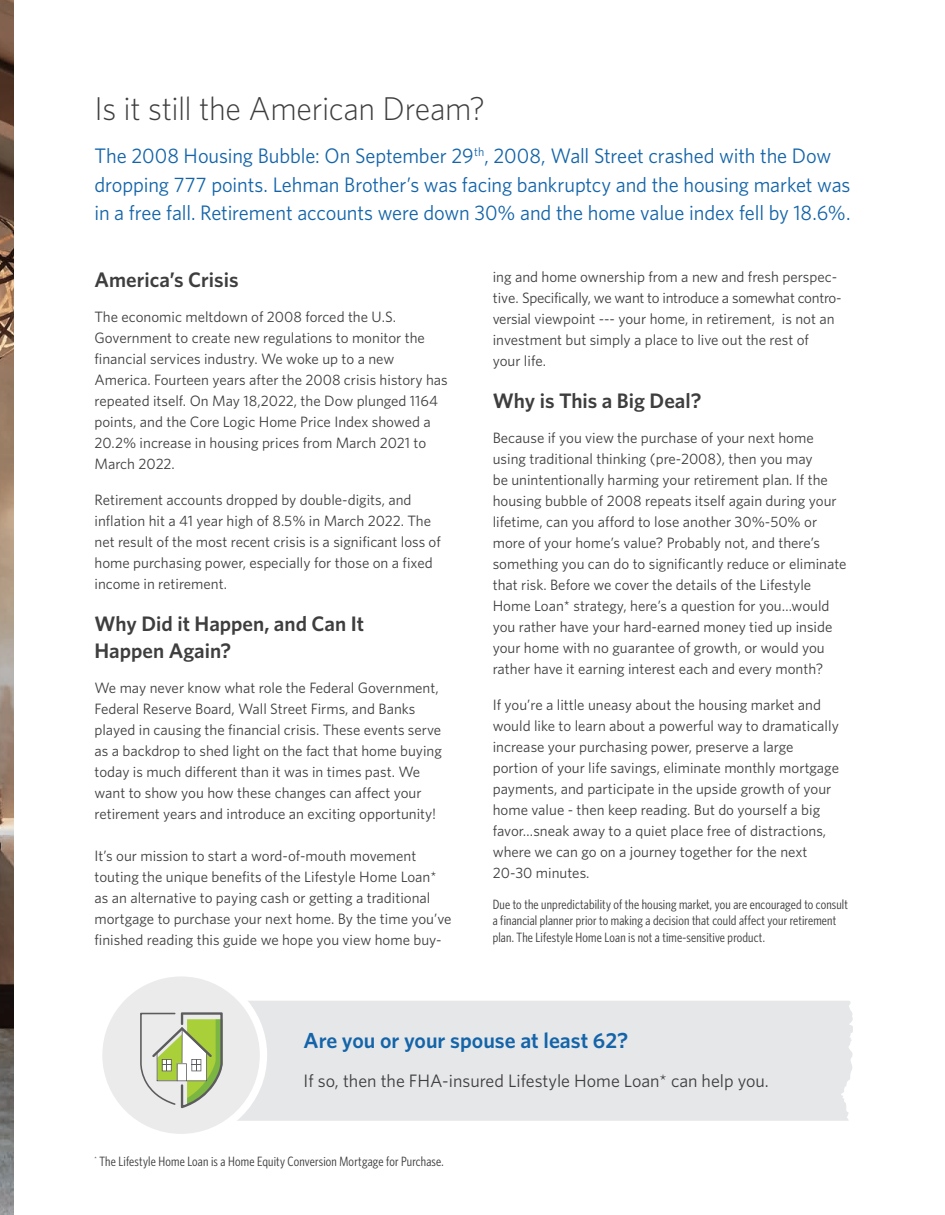
<style>
.page{position:relative;width:945px;height:1215px;background:#fff}
.page>*{position:absolute;margin:0;border:0;box-sizing:border-box;transform-origin:0 0}
.t1{font:300 33px "Whitney";letter-spacing:-.01em;color:#3e3e3f}
.t2{font:600 21.75px "Whitney";color:#1364a9}
.t3{font:21px/28.5px "Whitney";letter-spacing:-.005em;color:#1364a9}
.t4{font:600 21px/27px "Whitney";color:#3e3e3f}
.t5{font:18px "Whitney";color:#3e3e3f}
.t6{font:15px/21px "Whitney";color:#3e3e3f}
.t7{font:13.5px/16.5px "Whitney Condensed";letter-spacing:.01em;color:#3e3e3f}
</style>
<div class="page">
<img style="left:0;top:0;width:14px;height:1215px">
<div style="left:237px;top:1001px;width:616px;height:120px;background:#e6e7e9"></div>
<div style="left:95px;top:969px;width:172px;height:172px;background:#fff;border-radius:50%"></div>
<div style="left:102px;top:976px;width:158px;height:158px;background:#ebebec;border-radius:50%"></div>
<svg style="left:140px;top:1012px;width:83px;height:96px"></svg>
<h1 class="t1" style="left:94px;top:87px;width:392px">Is it still the American Dream?</h1>
<p class="t3" style="left:94px;top:141px;width:758px">The 2008 Housing Bubble: On September 29<sup>th</sup>, 2008, Wall Street crashed with the Dow dropping 777 points. Lehman Brother’s was facing bankruptcy and the housing market was in a free fall. Retirement accounts were down 30% and the home value index fell by 18.6%.</p>
<h3 class="t4" style="left:94px;top:266px;width:146px">America’s Crisis</h3>
<p class="t6" style="left:94px;top:306px;width:355px">The economic meltdown of 2008 forced the U.S.<br>Government to create new regulations to monitor the financial services industry. We woke up to a new America. Fourteen years after the 2008 crisis history has repeated itself. On May 18,2022, the Dow plunged 1164 points, and the Core Logic Home Price Index showed a 20.2% increase in housing prices from March 2021 to March 2022.</p>
<p class="t6" style="left:94px;top:489px;width:348px">Retirement accounts dropped by double-digits, and inflation hit a 41 year high of 8.5% in March 2022. The net result of the most recent crisis is a significant loss of home purchasing power, especially for those on a fixed income in retirement.</p>
<h3 class="t4" style="left:94px;top:609px;width:271px">Why Did it Happen, and Can It<br>Happen Again?</h3>
<p class="t6" style="left:94px;top:677px;width:349px">We may never know what role the Federal Government, Federal Reserve Board, Wall Street Firms, and Banks played in causing the financial crisis. These events serve as a backdrop to shed light on the fact that home buying today is much different than it was in times past. We want to show you how these changes can affect your retirement years and introduce an exciting opportunity!</p>
<p class="t6" style="left:94px;top:845px;width:359px">It’s our mission to start a word-of-mouth movement touting the unique benefits of the Lifestyle Home Loan* as an alternative to paying cash or getting a traditional mortgage to purchase your next home. By the time you’ve finished reading this guide we hope you view home buy-</p>
<p class="t6" style="left:493px;top:266px;width:350px">ing and home ownership from a new and fresh perspec&shy;tive. Specifically, we want to introduce a somewhat contro&shy;versial viewpoint --- your home, in retirement, is not an investment but simply a place to live out the rest of<br>your life.</p>
<h3 class="t4" style="left:493px;top:386px;width:210px">Why is This a Big Deal?</h3>
<p class="t6" style="left:493px;top:427px;width:355px">Because if you view the purchase of your next home using traditional thinking (pre-2008), then you may<br>be unintentionally harming your retirement plan. If the housing bubble of 2008 repeats itself again during your lifetime, can you afford to lose another 30%-50% or more of your home’s value? Probably not, and there’s something you can do to significantly reduce or eliminate that risk. Before we cover the details of the Lifestyle Home Loan* strategy, here’s a question for you…would you rather have your hard-earned money tied up inside your home with no guarantee of growth, or would you rather have it earning interest each and every month?</p>
<p class="t6" style="left:493px;top:694px;width:348px">If you’re a little uneasy about the housing market and would like to learn about a powerful way to dramatically increase your purchasing power, preserve a large portion of your life savings, eliminate monthly mortgage payments, and participate in the upside growth of your home value - then keep reading. But do yourself a big favor…sneak away to a quiet place free of distractions, where we can go on a journey together for the next 20-30 minutes.</p>
<p class="t7" style="left:493px;top:896px;width:357px">Due to the unpredictability of the housing market, you are encouraged to consult a financial planner prior to making a decision that could affect your retirement plan. The Lifestyle Home Loan is not a time-sensitive product.</p>
<h2 class="t2" style="left:304px;top:1026px;width:326px">Are you or your spouse at least 62?</h2>
<p class="t5" style="left:304px;top:1069px;width:467px">If so, then the FHA-insured Lifestyle Home Loan* can help you.</p>
<p class="t7" style="left:94px;top:1153px;width:351px"><sup>*</sup> The Lifestyle Home Loan is a Home Equity Conversion Mortgage for Purchase.</p>
</div>
